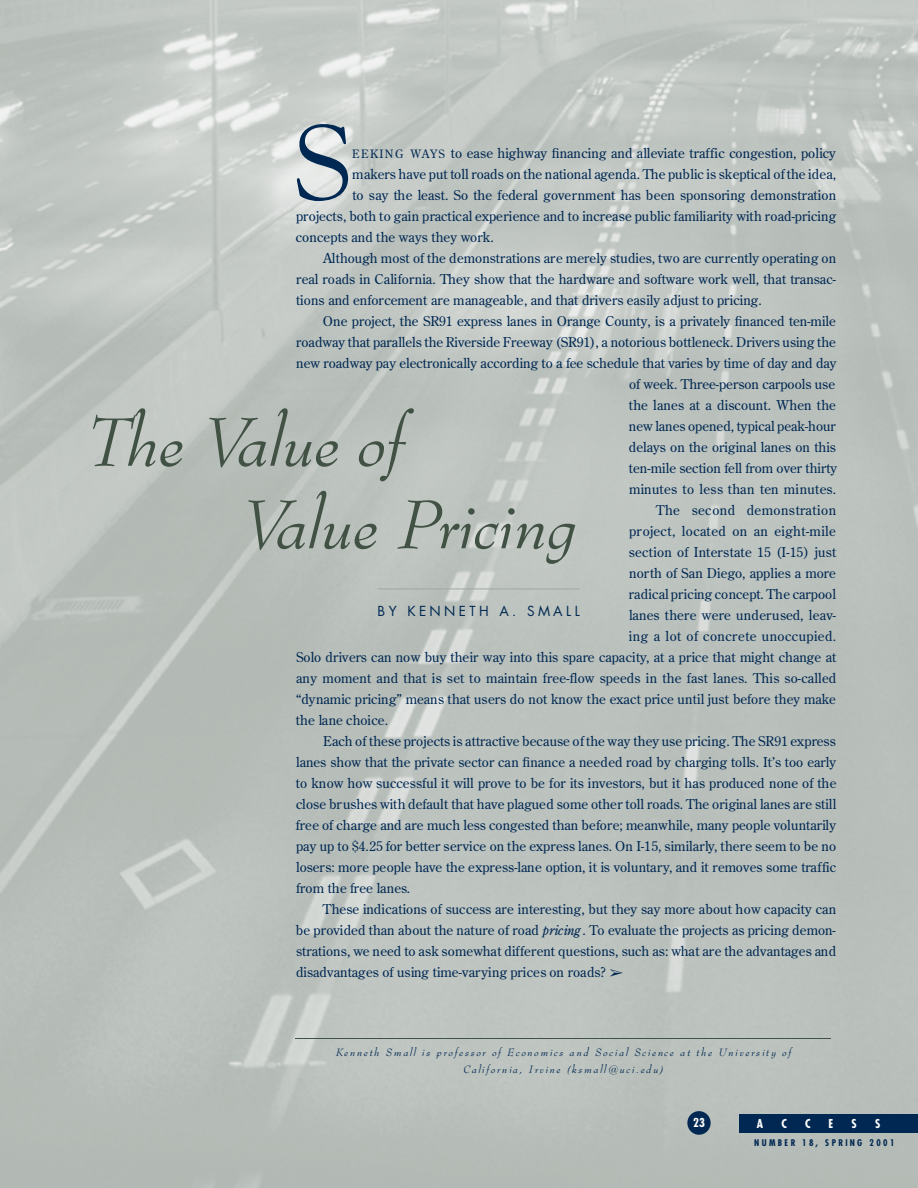
<style>
.page{position:relative;width:918px;height:1188px;background:#fff}
.page>*{position:absolute;margin:0;border:0;box-sizing:border-box;transform-origin:0 0}
.t1{font:106.35px "Goudy";color:#002852}
.t2{font:italic 67.5px/82.5px "Bernhard Modern BT";color:#415245}
.t3{font:13.5px "Century Old Style";color:#002852}
.t4{font:13.5px "Century Old Style";letter-spacing:.03em;color:#002852}
.t5{font:13.5px "Futura";letter-spacing:.25em;color:#002852}
.t6{font:700 condensed 12px "Futura";color:#fff}
.t7{font:italic 10.5px/16.5px "Bernhard Modern BT";letter-spacing:.18em;color:#002852;text-align:center}
.t8{font:700 condensed 9px "Futura";letter-spacing:.25em;color:#002852}
.s1{font-size:11.55px}
.s2{font-style:italic}
</style>
<div class="page">
<img style="left:0;top:0;width:918px;height:1188px">
<div style="left:687px;top:1111px;width:24px;height:24px;background:#002852;border-radius:50%"></div>
<div style="left:740px;top:1114px;width:178px;height:19px;background:#002852"></div>
<hr style="left:377px;top:589px;width:203px;height:1px;background:#a0a9a2">
<hr style="left:296px;top:1038px;width:535px;height:1px;background:#415245">
<h1 class="t1" style="left:293px;top:121px;width:61px">S</h1>
<p class="t3" style="left:352px;top:148px;width:485px"><span class="s1">E E K I N G WAY S</span> to ease highway financing and alleviate traffic congestion, policy</p>
<p class="t3" style="left:352px;top:169px;width:485px">makers have put toll roads on the national agenda. The public is skeptical of the idea,</p>
<p class="t3" style="left:352px;top:190px;width:485px">to say the least. So the federal government has been sponsoring demonstration</p>
<p class="t3" style="left:296px;top:211px;width:542px">p rojects, both to gain practical experience and to increase public familiarity with ro a d - p r i c i n g</p>
<p class="t3" style="left:296px;top:232px;width:199px">concepts and the ways they work.</p>
<p class="t3" style="left:323px;top:253px;width:515px">Although most of the demonstrations are merely studies, two are currently operating on</p>
<p class="t3" style="left:296px;top:274px;width:541px">real roads in California. They show that the hard w a re and software work well, that transac-</p>
<p class="t3" style="left:296px;top:295px;width:467px">tions and enforcement are manageable, and that drivers easily adjust to pricing.</p>
<p class="t3" style="left:323px;top:316px;width:514px">One project, the SR91 express lanes in Orange County, is a privately financed ten-mile</p>
<p class="t3" style="left:296px;top:337px;width:541px">roadway that parallels the Riverside Freeway (SR91), a notorious bottleneck. Drivers using the</p>
<p class="t3" style="left:296px;top:358px;width:542px">new roadway pay electronically according to a fee schedule that varies by time of day and day</p>
<p class="t3" style="left:629px;top:379px;width:207px">of week. Three-person carpools use</p>
<p class="t3" style="left:629px;top:400px;width:209px">the lanes at a discount. When the</p>
<p class="t3" style="left:629px;top:421px;width:209px">new lanes opened, typical peak-hour</p>
<p class="t3" style="left:629px;top:442px;width:209px">delays on the original lanes on this</p>
<p class="t3" style="left:629px;top:463px;width:210px">ten-mile section fell from over thirty</p>
<p class="t4" style="left:629px;top:484px;width:209px">minutes to less than ten minutes.</p>
<p class="t4" style="left:656px;top:505px;width:181px">The second demonstration</p>
<p class="t4" style="left:629px;top:526px;width:208px">p roject, located on an eight-mile</p>
<p class="t4" style="left:629px;top:547px;width:209px">section of Interstate 15 (I-15) just</p>
<p class="t3" style="left:629px;top:568px;width:208px">n o rth of San Diego, applies a more</p>
<p class="t3" style="left:629px;top:589px;width:209px">radical pricing concept. The carpool</p>
<p class="t3" style="left:629px;top:610px;width:208px">lanes there were underused, leav-</p>
<p class="t4" style="left:629px;top:631px;width:209px">ing a lot of concrete unoccupied.</p>
<p class="t3" style="left:296px;top:652px;width:542px">Solo drivers can now buy their way into this spare capacity, at a price that might change at</p>
<p class="t3" style="left:296px;top:673px;width:542px">any moment and that is set to maintain free-flow speeds in the fast lanes. This so-called</p>
<p class="t3" style="left:296px;top:694px;width:541px">“dynamic pricing” means that users do not know the exact price until just before they make</p>
<p class="t3" style="left:296px;top:715px;width:94px">the lane choice.</p>
<p class="t3" style="left:323px;top:736px;width:514px">Each of these projects is attractive because of the way they use pricing. The SR91 expre s s</p>
<p class="t3" style="left:296px;top:757px;width:542px">lanes show that the private sector can finance a needed road by charging tolls. It’s too early</p>
<p class="t3" style="left:296px;top:778px;width:542px">to know how successful it will prove to be for its investors, but it has produced none of the</p>
<p class="t3" style="left:296px;top:799px;width:542px">close brushes with default that have plagued some other toll roads. The original lanes are still</p>
<p class="t3" style="left:296px;top:820px;width:542px">f ree of charge and are much less congested than before; meanwhile, many people voluntarily</p>
<p class="t3" style="left:296px;top:841px;width:542px">pay up to $4.25 for better service on the express lanes. On I-15, similarly, there seem to be no</p>
<p class="t3" style="left:296px;top:862px;width:542px">losers: more people have the express-lane option, it is voluntary, and it removes some traff i c</p>
<p class="t3" style="left:296px;top:883px;width:116px">f rom the free lanes.</p>
<p class="t3" style="left:323px;top:904px;width:515px">These indications of success are interesting, but they say more about how capacity can</p>
<p class="t3" style="left:296px;top:925px;width:541px">be provided than about the nature of road <span class="s2">p r i c i n g</span>. To evaluate the projects as pricing demon-</p>
<p class="t3" style="left:296px;top:946px;width:542px">strations, we need to ask somewhat diff e rent questions, such as: what are the advantages and</p>
<p class="t3" style="left:296px;top:967px;width:329px">disadvantages of using time-varying prices on roads? ➢</p>
<h2 class="t2" style="left:244px;top:404px;width:337px;text-indent:-155px">The Value of<br>Value Pricing</h2>
<p class="t5" style="left:377px;top:605px;width:204px">BY KENNETH A. SMALL</p>
<p class="t7" style="left:336px;top:1045px;width:457px">Kenneth Small is professor of Economics and Social Science at the University of<br>California, Irvine (ksmall@uci.edu)</p>
<p class="t6" style="left:693px;top:1117px;width:13px">23</p>
<p class="t6" style="left:757px;top:1118px;width:8px">A</p>
<p class="t6" style="left:781px;top:1118px;width:7px">C</p>
<p class="t6" style="left:805px;top:1118px;width:7px">C</p>
<p class="t6" style="left:828px;top:1118px;width:6px">E</p>
<p class="t6" style="left:851px;top:1118px;width:7px">S</p>
<p class="t6" style="left:875px;top:1118px;width:7px">S</p>
<p class="t8" style="left:754px;top:1138px;width:142px">NUMBER 18, SPRING 2001</p>
</div>
